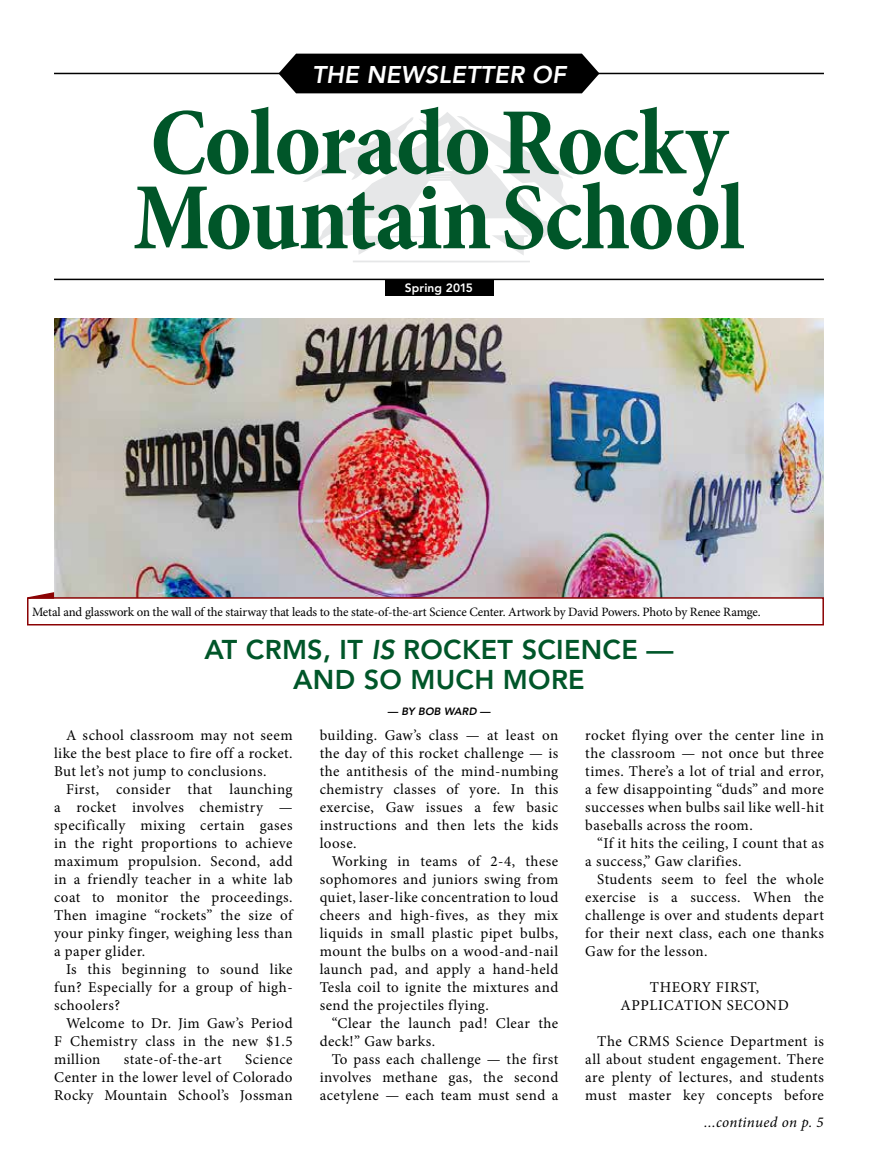
<style>
.page{position:relative;width:878px;height:1161px;background:#fff}
.page>*{position:absolute;margin:0;border:0;box-sizing:border-box;transform-origin:0 0}
.t1{font:700 condensed 96px/75px "Minion Pro";letter-spacing:-.015em;color:#005629}
.t2{font:800 27px/30px "Avenir LT Std";letter-spacing:.01em;color:#005629;text-align:center}
.t3{font:italic 800 24px "Avenir LT Std";letter-spacing:.01em;color:#fff}
.t4{font:15px/18px "Minion Pro";letter-spacing:.03em;color:#000;text-align:justify}
.t5{font:italic 15px "Minion Pro";letter-spacing:.02em;color:#000}
.t6{font:12.75px "Minion Pro";letter-spacing:-.015em;color:#000}
.t7{font:800 12px "Avenir LT Std";letter-spacing:.01em;color:#fff}
.t8{font:italic 800 10.5px "Avenir LT Std";letter-spacing:.01em;color:#000}
.s1{font-style:italic}
</style>
<div class="page">
<svg style="left:303px;top:112px;width:272px;height:151px"></svg>
<hr style="left:54px;top:73px;width:770px;height:1px;background:#000">
<hr style="left:54px;top:279px;width:770px;height:1px;background:#000">
<div style="left:278px;top:54px;width:321px;height:39px;background:#000"></div>
<div style="left:385px;top:279px;width:108px;height:17px;background:#000"></div>
<img style="left:54px;top:318px;width:770px;height:279px">
<div style="left:27px;top:597px;width:797px;height:29px;border:2px solid #8b0304"></div>
<svg style="left:27px;top:591px;width:28px;height:9px"></svg>
<h3 class="t3" style="left:312px;top:60px;width:255px">THE NEWSLETTER OF</h3>
<h1 class="t1" style="left:133px;top:109px;width:613px">Colorado Rocky<br>Mountain School</h1>
<p class="t7" style="left:405px;top:281px;width:70px">Spring 2015</p>
<p class="t6" style="left:32px;top:603px;width:730px">Metal and glasswork on the wall of the stairway that leads to the state-of-the-art Science Center. Artwork by David Powers. Photo by Renee Ramge.</p>
<h2 class="t2" style="left:204px;top:635px;width:470px">AT CRMS, IT <span class="s1">IS</span> ROCKET SCIENCE —<br>AND SO MUCH MORE</h2>
<p class="t8" style="left:387px;top:706px;width:104px">— BY BOB WARD —</p>
<p class="t4" style="left:54px;top:726px;width:240px;text-indent:12px">A school classroom may not seem like the best place to fire off a rocket.<br>But let’s not jump to conclusions.</p>
<p class="t4" style="left:54px;top:780px;width:240px;text-indent:12px">First, consider that launching a rocket involves chemistry — specifically mixing certain gases in the right proportions to achieve maximum propulsion. Second, add in a friendly teacher in a white lab coat to monitor the proceedings.<br>Then imagine “rockets” the size of your pinky finger, weighing less than a paper glider.</p>
<p class="t4" style="left:54px;top:960px;width:240px;text-indent:12px">Is this beginning to sound like fun? Especially for a group of high&shy;schoolers?</p>
<p class="t4" style="left:54px;top:1014px;width:240px;text-indent:12px">Welcome to Dr. Jim Gaw’s Period F Chemistry class in the new $1.5 million</p>
<p class="t4" style="left:124px;top:1050px;width:99px">state-of-the-art</p>
<p class="t4" style="left:54px;top:1050px;width:240px;text-indent:191px">Science Center in the lower level of Colorado Rocky Mountain School’s Jossman</p>
<p class="t4" style="left:319px;top:726px;width:240px">building. Gaw’s class — at least on the day of this rocket challenge — is the antithesis of the mind-numbing chemistry classes of yore. In this exercise, Gaw issues a few basic instructions and then lets the kids loose.</p>
<p class="t4" style="left:319px;top:852px;width:240px;text-indent:12px">Working in teams of 2-4, these sophomores and juniors swing from quiet, laser-like concentration to loud cheers and high-fives, as they mix liquids in small plastic pipet bulbs, mount the bulbs on a wood-and-nail launch pad, and apply a hand-held Tesla coil to ignite the mixtures and send the projectiles flying.</p>
<p class="t4" style="left:319px;top:1014px;width:240px;text-indent:12px">“Clear the launch pad! Clear the deck!” Gaw barks.</p>
<p class="t4" style="left:319px;top:1050px;width:240px;text-indent:12px">To pass each challenge — the first involves methane gas, the second acetylene — each team must send a</p>
<p class="t4" style="left:585px;top:726px;width:240px">rocket flying over the center line in the classroom — not once but three times. There’s a lot of trial and error, a few disappointing “duds” and more successes when bulbs sail like well-hit baseballs across the room.</p>
<p class="t4" style="left:585px;top:834px;width:240px;text-indent:12px">“If it hits the ceiling, I count that as a success,” Gaw clarifies.</p>
<p class="t4" style="left:585px;top:870px;width:240px;text-indent:12px">Students seem to feel the whole exercise is a success. When the challenge is over and students depart for their next class, each one thanks Gaw for the lesson.</p>
<p class="t4" style="left:620px;top:978px;width:170px;text-align:center">THEORY FIRST,<br>APPLICATION SECOND</p>
<p class="t4" style="left:585px;top:1032px;width:240px;text-indent:12px">The CRMS Science Department is all about student engagement. There are plenty of lectures, and students must master key concepts before</p>
<p class="t5" style="left:704px;top:1111px;width:121px">...continued on p. 5</p>
</div>
